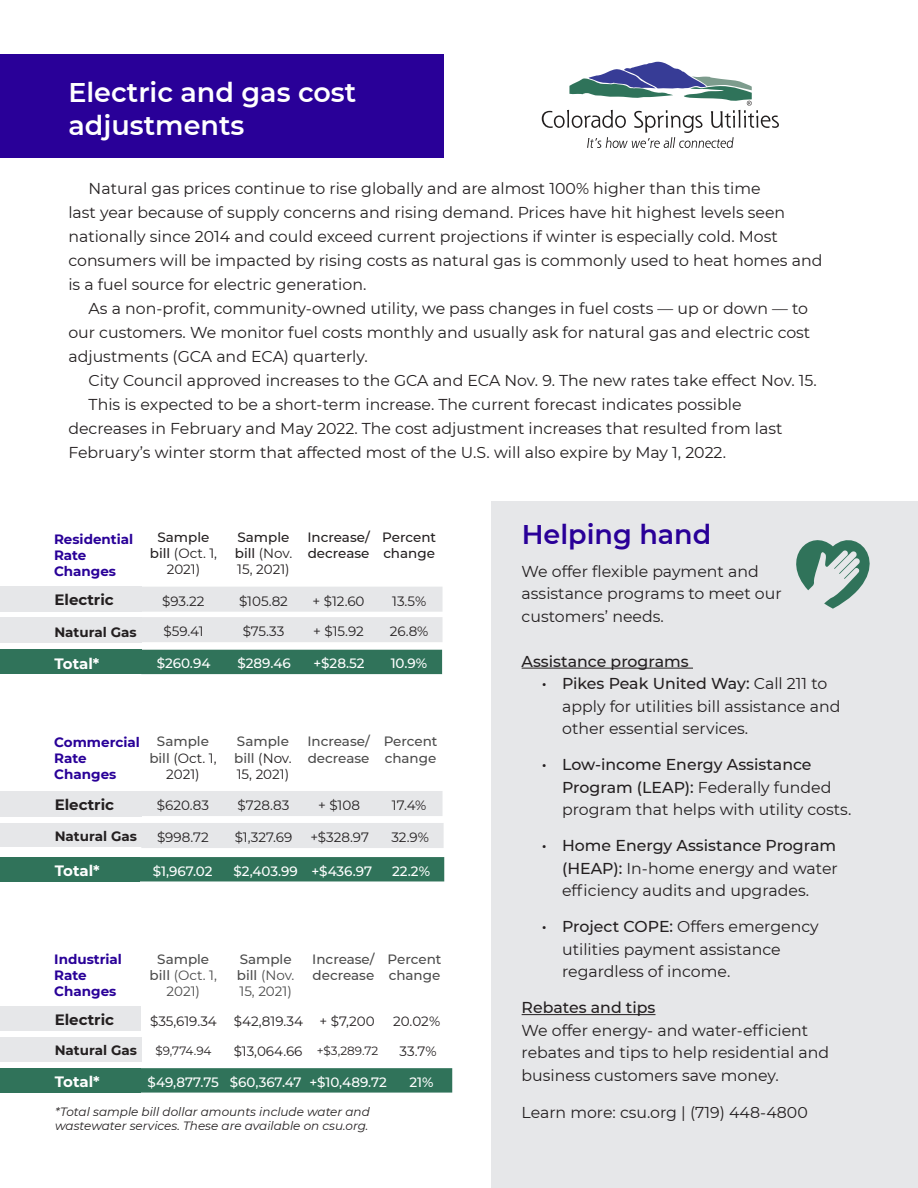
<style>
.page{position:relative;width:918px;height:1188px;background:#fff}
.page>*{position:absolute;margin:0;border:0;box-sizing:border-box;transform-origin:0 0}
.t1{font:600 27px "Montserrat";color:#fff}
.t2{font:600 27px "Montserrat";color:#290098}
.t3{font:15.75px/22.5px "Montserrat";color:#231f20}
.t4{font:500 15.75px "Montserrat";color:#231f20}
.t5{font:700 15px "Montserrat";color:#231f20}
.t6{font:700 15px "Montserrat";color:#fff}
.t7{font:13.5px/16.2px "Montserrat";color:#231f20;text-align:center}
.t8{font:500 13.5px "Montserrat";color:#fff}
.t9{font:700 13.5px "Montserrat";color:#290098}
.t10{font:500 13.5px/16.2px "Montserrat";color:#4b4b4b}
.t11{font:13.5px/16.2px "Montserrat";color:#4b4b4b;text-align:center}
.t12{font:700 13.5px "Montserrat";color:#231f20}
.t13{font:500 13.5px/16.2px "Montserrat";color:#231f20}
.t14{font:italic 12px "Montserrat";color:#231f20}
.t15{font:12px "Montserrat";color:#231f20}
.s1{font-weight:500}
.s2{font-weight:500;color:#4b4b4b}
</style>
<div class="page">
<div style="left:491px;top:501px;width:427px;height:687px;background:#e6e7e9"></div>
<div style="left:141px;top:650px;width:301px;height:24px;background:#30735a"></div>
<div style="left:0;top:587px;width:141px;height:25px;background:#e6e7e9"></div>
<div style="left:0;top:617px;width:141px;height:26px;background:#e6e7e9"></div>
<svg style="left:141px;top:587px;width:302px;height:55px;background:#e8e9eb"></svg>
<div style="left:0;top:650px;width:141px;height:24px;background:#30735a"></div>
<div style="left:140px;top:857px;width:304px;height:24px;background:#30735a"></div>
<div style="left:0;top:791px;width:141px;height:25px;background:#e6e7e9"></div>
<div style="left:0;top:823px;width:141px;height:24px;background:#e6e7e9"></div>
<div style="left:141px;top:791px;width:302px;height:25px;background:#e6e7e9"></div>
<div style="left:141px;top:823px;width:303px;height:25px;background:#e6e7e9"></div>
<div style="left:0;top:857px;width:140px;height:24px;background:#30735a"></div>
<svg style="left:141px;top:1068px;width:311px;height:25px;background:#34765d"></svg>
<div style="left:0;top:1006px;width:141px;height:24px;background:#e6e7e9"></div>
<div style="left:0;top:1037px;width:141px;height:24px;background:#e6e7e9"></div>
<div style="left:0;top:1068px;width:141px;height:24px;background:#30735a"></div>
<div style="left:0;top:54px;width:444px;height:103px;background:#290098"></div>
<hr style="left:522px;top:668px;width:171px;height:1px;background:#231f20">
<hr style="left:522px;top:1014px;width:134px;height:1px;background:#231f20">
<svg style="left:796px;top:540px;width:74px;height:69px"></svg>
<svg style="left:542px;top:62px;width:237px;height:86px"></svg>
<p class="t1" style="left:68px;top:74px;width:289px">Electric and gas cost</p>
<p class="t1" style="left:68px;top:106px;width:177px">adjustments</p>
<p class="t3" style="left:68px;top:176px;width:755px;line-height:24px;text-indent:20px">Natural gas prices continue to rise globally and are almost 100% higher than this time<br>last year because of supply concerns and rising demand. Prices have hit highest levels seen nationally since 2014 and could exceed current projections if winter is especially cold. Most consumers will be impacted by rising costs as natural gas is commonly used to heat homes and is a fuel source for electric generation.</p>
<p class="t3" style="left:68px;top:296px;width:743px;line-height:24px;text-indent:20px">As a non-profit, community-owned utility, we pass changes in fuel costs — up or down — to our customers. We monitor fuel costs monthly and usually ask for natural gas and electric cost adjustments (GCA and ECA) quarterly.</p>
<p class="t3" style="left:89px;top:368px;width:730px">City Council approved increases to the GCA and ECA Nov. 9. The new rates take effect Nov. 15.</p>
<p class="t3" style="left:68px;top:392px;width:716px;line-height:24px;text-indent:20px">This is expected to be a short-term increase. The current forecast indicates possible decreases in February and May 2022. The cost adjustment increases that resulted from last<br>February’s winter storm that affected most of the U.S. will also expire by May 1, 2022.</p>
<p class="t9" style="left:54px;top:529px;width:81px">Residential</p>
<p class="t9" style="left:54px;top:546px;width:34px">Rate</p>
<p class="t9" style="left:54px;top:562px;width:64px">Changes</p>
<p class="t5" style="left:54px;top:589px;width:61px">Electric</p>
<p class="t12" style="left:54px;top:622px;width:84px">Natural Gas</p>
<p class="t6" style="left:54px;top:653px;width:47px">Total*</p>
<p class="t7" style="left:150px;top:529px;width:69px"><span class="s1">Sample bill</span> (Oct. 1,<br>2021)</p>
<p class="t7" style="left:235px;top:529px;width:59px;text-align:left"><span class="s1">Sample bill</span> (Nov.<br>15, 2021)</p>
<p class="t13" style="left:307px;top:529px;width:64px">Increase/ decrease</p>
<p class="t13" style="left:382px;top:529px;width:55px">Percent change</p>
<p class="t7" style="left:162px;top:592px;width:44px">$93.22</p>
<p class="t7" style="left:239px;top:592px;width:50px">$105.82</p>
<p class="t7" style="left:313px;top:592px;width:54px">+ $12.60</p>
<p class="t7" style="left:392px;top:592px;width:36px">13.5%</p>
<p class="t7" style="left:163px;top:623px;width:42px">$59.41</p>
<p class="t7" style="left:243px;top:623px;width:43px">$75.33</p>
<p class="t7" style="left:313px;top:623px;width:52px">+ $15.92</p>
<p class="t7" style="left:390px;top:623px;width:40px">26.8%</p>
<p class="t8" style="left:157px;top:654px;width:55px">$260.94</p>
<p class="t8" style="left:237px;top:654px;width:55px">$289.46</p>
<p class="t8" style="left:314px;top:654px;width:53px">+$28.52</p>
<p class="t8" style="left:391px;top:654px;width:38px">10.9%</p>
<p class="t9" style="left:54px;top:732px;width:87px">Commercial</p>
<p class="t9" style="left:54px;top:749px;width:34px">Rate</p>
<p class="t9" style="left:54px;top:765px;width:64px">Changes</p>
<p class="t5" style="left:55px;top:794px;width:61px">Electric</p>
<p class="t12" style="left:55px;top:827px;width:84px">Natural Gas</p>
<p class="t6" style="left:55px;top:860px;width:47px">Total*</p>
<p class="t7" style="left:149px;top:733px;width:69px"><span class="s2">Sample bill</span> (Oct. 1,<br>2021)</p>
<p class="t7" style="left:234px;top:733px;width:59px;text-align:left"><span class="s2">Sample bill</span> (Nov.<br>15, 2021)</p>
<p class="t10" style="left:307px;top:733px;width:64px">Increase/ decrease</p>
<p class="t10" style="left:384px;top:733px;width:55px">Percent change</p>
<p class="t7" style="left:157px;top:797px;width:54px">$620.83</p>
<p class="t7" style="left:238px;top:797px;width:53px">$728.83</p>
<p class="t7" style="left:318px;top:797px;width:43px">+ $108</p>
<p class="t7" style="left:392px;top:797px;width:36px">17.4%</p>
<p class="t7" style="left:157px;top:829px;width:53px">$998.72</p>
<p class="t7" style="left:235px;top:829px;width:59px">$1,327.69</p>
<p class="t7" style="left:310px;top:829px;width:60px">+$328.97</p>
<p class="t7" style="left:391px;top:829px;width:39px">32.9%</p>
<p class="t8" style="left:153px;top:862px;width:61px">$1,967.02</p>
<p class="t8" style="left:233px;top:862px;width:66px">$2,403.99</p>
<p class="t8" style="left:312px;top:862px;width:62px">+$436.97</p>
<p class="t8" style="left:392px;top:862px;width:40px">22.2%</p>
<p class="t9" style="left:54px;top:949px;width:69px">Industrial</p>
<p class="t9" style="left:54px;top:966px;width:34px">Rate</p>
<p class="t9" style="left:54px;top:982px;width:64px">Changes</p>
<p class="t5" style="left:55px;top:1009px;width:61px">Electric</p>
<p class="t12" style="left:55px;top:1041px;width:84px">Natural Gas</p>
<p class="t6" style="left:55px;top:1071px;width:47px">Total*</p>
<p class="t11" style="left:150px;top:950px;width:69px"><span class="s1">Sample bill</span> (Oct. 1,<br>2021)</p>
<p class="t11" style="left:237px;top:950px;width:59px;text-align:left"><span class="s1">Sample bill</span> (Nov.<br>15, 2021)</p>
<p class="t10" style="left:312px;top:950px;width:64px">Increase/ decrease</p>
<p class="t10" style="left:388px;top:950px;width:55px">Percent change</p>
<p class="t7" style="left:150px;top:1012px;width:68px">$35,619.34</p>
<p class="t7" style="left:234px;top:1012px;width:71px">$42,819.34</p>
<p class="t7" style="left:320px;top:1012px;width:57px">+ $7,200</p>
<p class="t7" style="left:393px;top:1012px;width:49px">20.02%</p>
<p class="t15" style="left:155px;top:1042px;width:58px">$9,774.94</p>
<p class="t7" style="left:234px;top:1043px;width:70px">$13,064.66</p>
<p class="t15" style="left:317px;top:1042px;width:63px">+$3,289.72</p>
<p class="t7" style="left:400px;top:1043px;width:39px">33.7%</p>
<p class="t8" style="left:148px;top:1073px;width:73px">$49,877.75</p>
<p class="t8" style="left:230px;top:1073px;width:73px">$60,367.47</p>
<p class="t8" style="left:310px;top:1073px;width:79px">+$10,489.72</p>
<p class="t8" style="left:410px;top:1073px;width:26px">21%</p>
<p class="t14" style="left:55px;top:1103px;width:316px">*Total sample bill dollar amounts include water and</p>
<p class="t14" style="left:55px;top:1118px;width:315px">wastewater services. These are available on csu.org.</p>
<p class="t2" style="left:522px;top:515px;width:191px">Helping hand</p>
<p class="t3" style="left:522px;top:560px;width:262px">We offer flexible payment and assistance programs to meet our customers’ needs.</p>
<p class="t4" style="left:522px;top:650px;width:169px">Assistance programs</p>
<p class="t3" style="left:562px;top:672px;width:280px;text-indent:-20px"><span class="s1">• Pikes Peak United Way:</span> Call 211 to apply for utilities bill assistance and other essential services.</p>
<p class="t3" style="left:562px;top:753px;width:291px;text-indent:-20px"><span class="s1">• Low-income Energy Assistance<br>Program (LEAP):</span> Federally funded program that helps with utility costs.</p>
<p class="t3" style="left:562px;top:834px;width:277px;text-align:justify;text-indent:-20px"><span class="s1">• Home Energy Assistance Program (HEAP):</span> In-home energy and water efficiency audits and upgrades.</p>
<p class="t3" style="left:562px;top:915px;width:258px;text-indent:-20px"><span class="s1">• Project COPE:</span> Offers emergency utilities payment assistance regardless of income.</p>
<p class="t4" style="left:522px;top:997px;width:135px">Rebates and tips</p>
<p class="t3" style="left:522px;top:1019px;width:309px">We offer energy- and water-efficient rebates and tips to help residential and business customers save money.</p>
<p class="t3" style="left:522px;top:1101px;width:288px">Learn more: csu.org | (719) 448-4800</p>
</div>
